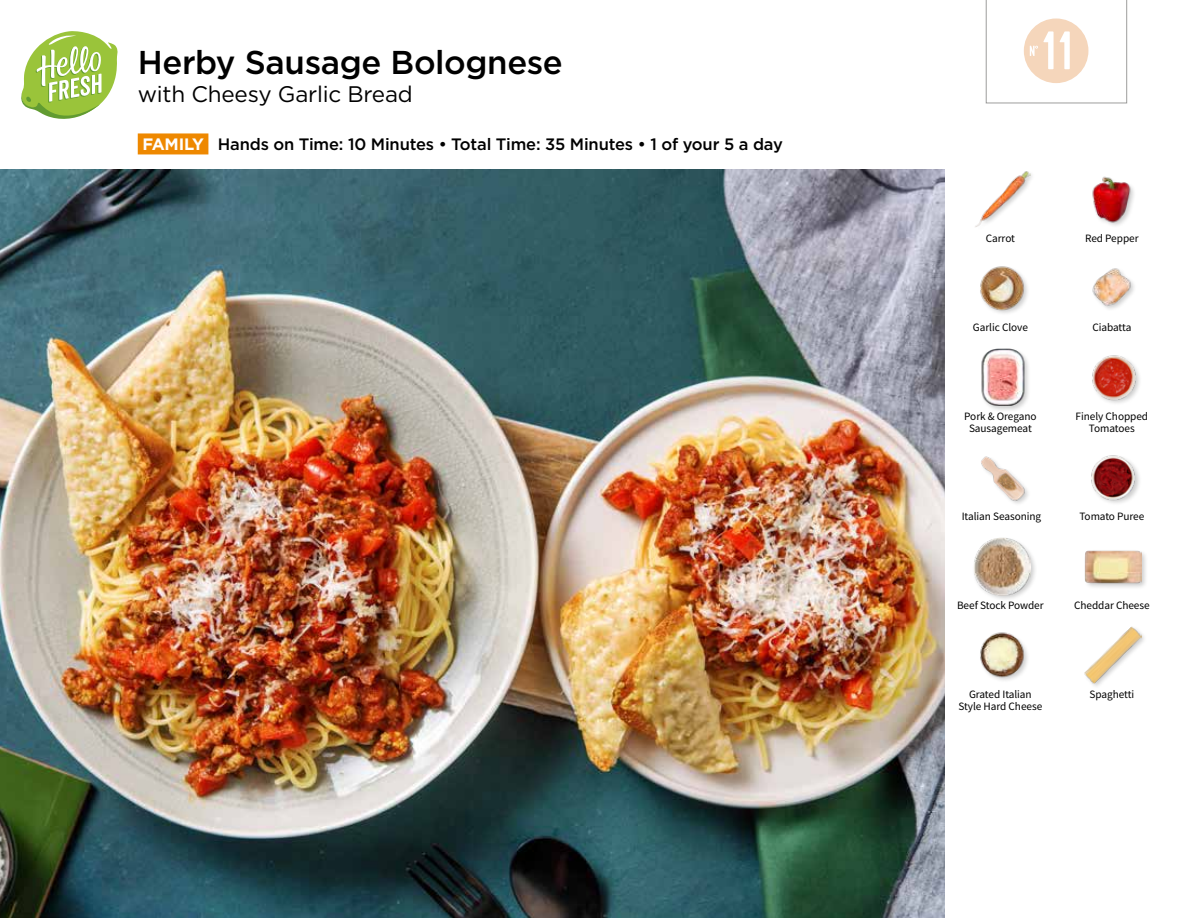
<style>
.page{position:relative;width:1188px;height:918px;background:#fff}
.page>*{position:absolute;margin:0;border:0;box-sizing:border-box;transform-origin:0 0}
.t1{font:54px "Kapra";color:#fff}
.t2{font:500 33px "Gotham";letter-spacing:-.01em;color:#000}
.t3{font:22.5px "Gotham";letter-spacing:-.01em;color:#000}
.t4{font:500 16.5px "Gotham";letter-spacing:-.01em;color:#000}
.t5{font:11.25px/12px "Source Sans Pro";letter-spacing:-.005em;color:#000;text-align:center}
.s1{font-weight:700;color:#fff}
</style>
<div class="page">
<div style="left:138px;top:133px;width:70px;height:21px;background:#e80"></div>
<svg style="left:21px;top:31px;width:97px;height:88px"></svg>
<img style="left:0;top:170px;width:945px;height:748px">
<img style="left:980px;top:632px;width:48px;height:49px">
<img style="left:1084px;top:626px;width:57px;height:58px">
<div style="left:972px;top:537px;width:65px;height:65px;background:#000;opacity:.2"></div>
<img style="left:973px;top:538px;width:58px;height:57px">
<div style="left:1084px;top:549px;width:64px;height:41px;background:#000;opacity:.2"></div>
<img style="left:1085px;top:549px;width:57px;height:41px">
<img style="left:1091px;top:455px;width:49px;height:48px">
<img style="left:981px;top:456px;width:47px;height:48px">
<div style="left:980px;top:347px;width:52px;height:66px;background:#000;opacity:.2"></div>
<img style="left:980px;top:348px;width:52px;height:58px">
<img style="left:1092px;top:355px;width:48px;height:48px">
<img style="left:1092px;top:268px;width:42px;height:41px">
<img style="left:980px;top:266px;width:48px;height:48px">
<img style="left:975px;top:171px;width:56px;height:56px">
<img style="left:1092px;top:176px;width:42px;height:50px">
<svg style="left:986px;top:0;width:141px;height:104px"></svg>
<h2 class="t2" style="left:138px;top:41px;width:426px">Herby Sausage Bolognese</h2>
<h3 class="t3" style="left:138px;top:82px;width:277px">with Cheesy Garlic Bread</h3>
<h3 class="t4" style="left:142px;top:133px;width:642px"><span class="s1">FAMILY</span> Hands on Time: 10 Minutes • Total Time: 35 Minutes • 1 of your 5 a day</h3>
<h1 class="t1" style="left:1043px;top:19px;width:31px">11</h1>
<p class="t5" style="left:986px;top:232px;width:31px">Carrot</p>
<p class="t5" style="left:1085px;top:232px;width:55px">Red Pepper</p>
<p class="t5" style="left:973px;top:321px;width:57px">Garlic Clove</p>
<p class="t5" style="left:1092px;top:321px;width:40px">Ciabatta</p>
<p class="t5" style="left:964px;top:410px;width:74px">Pork &amp; Oregano<br>Sausagemeat</p>
<p class="t5" style="left:1076px;top:410px;width:74px">Finely Chopped<br>Tomatoes</p>
<p class="t5" style="left:962px;top:510px;width:81px">Italian Seasoning</p>
<p class="t5" style="left:1079px;top:510px;width:66px">Tomato Puree</p>
<p class="t5" style="left:957px;top:599px;width:88px">Beef Stock Powder</p>
<p class="t5" style="left:1074px;top:599px;width:77px">Cheddar Cheese</p>
<p class="t5" style="left:969px;top:688px;width:64px">Grated Italian</p>
<p class="t5" style="left:1090px;top:688px;width:46px">Spaghetti</p>
<p class="t5" style="left:959px;top:700px;width:85px">Style Hard Cheese</p>
</div>
